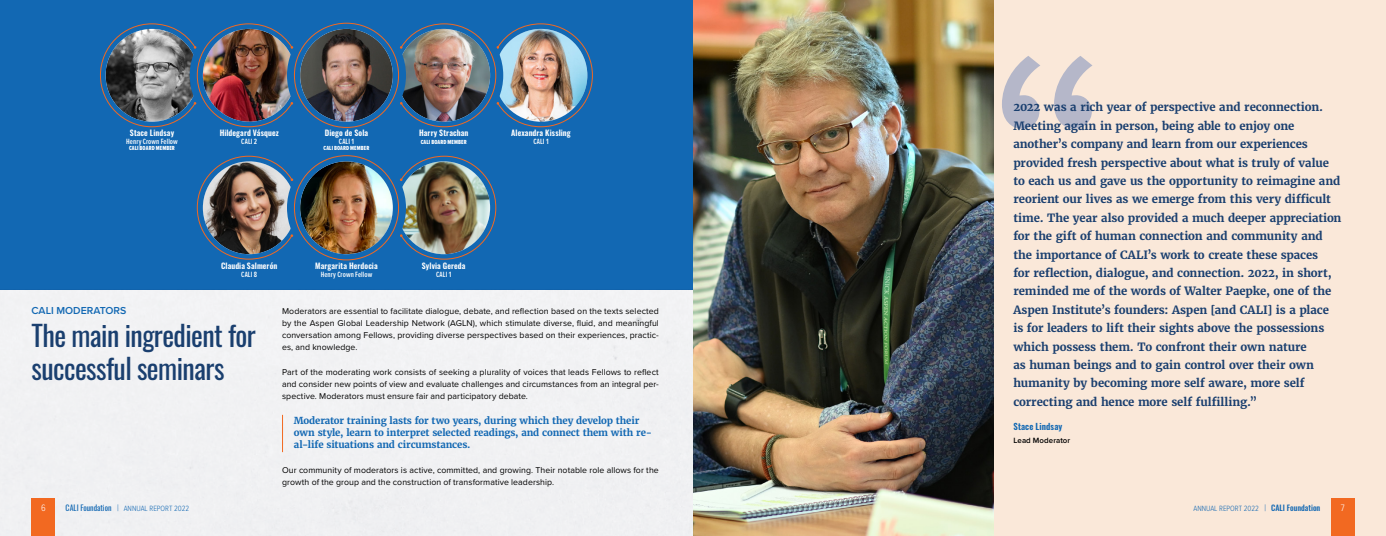
<style>
.page{position:relative;width:1386px;height:536px;background:#fff}
.page>*{position:absolute;margin:0;border:0;box-sizing:border-box;transform-origin:0 0}
.t1{font:28px/33.2px "Oswald";letter-spacing:-.02em;color:#1a3f6f}
.t2{font:700 11.38px/18.4px "Merriweather";letter-spacing:-.01em;color:#1a3f6f}
.t3{font:600 10.5px "Proxima Nova";color:#1268b3}
.t4{font:700 9.62px/12.2px "Merriweather";letter-spacing:-.01em;color:#1268b3}
.t5{font:300 9.62px "Proxima Nova Cond";color:#fff}
.t6{font:8.75px/12.2px "Proxima Nova";letter-spacing:.005em;color:#000;text-align:justify}
.t7{font:600 8.75px "Oswald";letter-spacing:.01em;color:#1268b3}
.t8{font:600 7.88px "Oswald";letter-spacing:.01em;color:#fff}
.t9{font:300 7.88px "Proxima Nova Cond";color:#1268b3}
.t10{font:600 7.88px "Proxima Nova Ex Cn";letter-spacing:.01em;color:#fff}
.t11{font:600 7.88px "Proxima Nova";letter-spacing:.01em;color:#000}
.t12{font:6.12px "Proxima Nova Ex Cn Extrabld";letter-spacing:.02em;color:#fff}
.s1{font-family:"Oswald";font-weight:400}
.s2{font-family:"Proxima Nova Ex Cn";font-size:9.62px}
.s3{font-family:"Oswald";font-weight:500}
</style>
<div class="page">
<div style="left:693px;top:0;width:693px;height:536px;background:#fae8d9"></div>
<div style="left:0;top:0;width:693px;height:289px;background:#1268b3"></div>
<div style="left:0;top:289px;width:693px;height:247px;background:#f1f1f3"></div>
<div style="left:482px;top:16px;width:119px;height:119px;border:13px solid #1268b3;border-radius:50%"></div>
<div style="left:384px;top:16px;width:119px;height:119px;border:13px solid #1268b3;border-radius:50%"></div>
<hr style="left:282px;top:414px;width:1px;height:38px;background:#f26921">
<div style="left:92px;top:16px;width:119px;height:119px;border:13px solid #1268b3;border-radius:50%"></div>
<div style="left:190px;top:16px;width:119px;height:119px;border:13px solid #1268b3;border-radius:50%"></div>
<div style="left:190px;top:148px;width:119px;height:119px;border:13px solid #1268b3;border-radius:50%"></div>
<div style="left:384px;top:148px;width:119px;height:119px;border:13px solid #1268b3;border-radius:50%"></div>
<svg style="left:294px;top:22px;width:105px;height:106px"></svg>
<img style="left:300px;top:29px;width:93px;height:93px;border-radius:46px">
<div style="left:287px;top:16px;width:119px;height:119px;border:13px solid #1268b3;border-radius:50%"></div>
<svg style="left:294px;top:155px;width:105px;height:106px"></svg>
<img style="left:300px;top:161px;width:93px;height:93px;border-radius:46px">
<div style="left:287px;top:148px;width:119px;height:119px;border:13px solid #1268b3;border-radius:50%"></div>
<img style="left:400px;top:23px;width:193px;height:104px">
<img style="left:400px;top:155px;width:96px;height:105px">
<img style="left:100px;top:23px;width:193px;height:104px">
<img style="left:197px;top:155px;width:96px;height:105px">
<img style="left:693px;top:0;width:300px;height:536px">
<svg style="left:1002px;top:56px;width:90px;height:73px"></svg>
<div style="left:1331px;top:498px;width:23px;height:38px;background:#f26921"></div>
<div style="left:32px;top:498px;width:23px;height:38px;background:#f26921"></div>
<p class="t8" style="left:130px;top:126px;width:46px">Stace Lindsay</p>
<p class="t10" style="left:126px;top:136px;width:53px">Henry Crown Fellow</p>
<p class="t12" style="left:129px;top:144px;width:47px">CALI BOARD MEMBER</p>
<p class="t8" style="left:220px;top:126px;width:61px">Hildegard Vásquez</p>
<p class="t10" style="left:241px;top:136px;width:17px">CALI 2</p>
<p class="t8" style="left:325px;top:126px;width:45px">Diego de Sola</p>
<p class="t10" style="left:339px;top:136px;width:17px">CALI 1</p>
<p class="t12" style="left:324px;top:144px;width:47px">CALI BOARD MEMBER</p>
<p class="t8" style="left:419px;top:126px;width:51px">Harry Strachan</p>
<p class="t12" style="left:421px;top:137px;width:47px">CALI BOARD MEMBER</p>
<p class="t8" style="left:511px;top:126px;width:61px">Alexandra Kissling</p>
<p class="t10" style="left:533px;top:136px;width:17px">CALI 1</p>
<p class="t8" style="left:221px;top:258px;width:58px">Claudia Salmerón</p>
<p class="t10" style="left:241px;top:268px;width:17px">CALI 8</p>
<p class="t8" style="left:315px;top:258px;width:64px">Margarita Herdocia</p>
<p class="t10" style="left:321px;top:268px;width:53px">Henry Crown Fellow</p>
<p class="t8" style="left:422px;top:258px;width:45px">Sylvia Gereda</p>
<p class="t10" style="left:436px;top:268px;width:17px">CALI 1</p>
<p class="t3" style="left:32px;top:302px;width:96px">CALI MODERATORS</p>
<h1 class="t1" style="left:32px;top:316px;width:226px">The main ingredient for successful seminars</h1>
<p class="t6" style="left:282px;top:304px;width:378px">Moderators are essential to facilitate dialogue, debate, and reflection based on the texts selected by the Aspen Global Leadership Network (AGLN), which stimulate diverse, fluid, and meaningful conversation among Fellows, providing diverse perspectives based on their experiences, practic&shy;es, and knowledge.</p>
<p class="t6" style="left:282px;top:365px;width:378px">Part of the moderating work consists of seeking a plurality of voices that leads Fellows to reflect and consider new points of view and evaluate challenges and circumstances from an integral per&shy;spective. Moderators must ensure fair and participatory debate.</p>
<p class="t4" style="left:294px;top:414px;width:360px">Moderator training lasts for two years, during which they develop their own style, learn to interpret selected readings, and connect them with re&shy;al-life situations and circumstances.</p>
<p class="t6" style="left:282px;top:463px;width:378px">Our community of moderators is active, committed, and growing. Their notable role allows for the growth of the group and the construction of transformative leadership.</p>
<p class="t2" style="left:1013px;top:98px;width:330px">2022 was a rich year of perspective and reconnection.<br>Meeting again in person, being able to enjoy one another’s company and learn from our experiences provided fresh perspective about what is truly of value to each us and gave us the opportunity to reimagine and reorient our lives as we emerge from this very difficult time. The year also provided a much deeper appreciation for the gift of human connection and community and the importance of CALI’s work to create these spaces<br>for reflection, dialogue, and connection. 2022, in short, reminded me of the words of Walter Paepke, one of the Aspen Institute’s founders: Aspen [and CALI] is a place is for leaders to lift their sights above the possessions which possess them. To confront their own nature<br>as human beings and to gain control over their own humanity by becoming more self aware, more self correcting and hence more self fulfilling.”</p>
<p class="t7" style="left:1013px;top:419px;width:50px">Stace Lindsay</p>
<p class="t11" style="left:1013px;top:434px;width:58px">Lead Moderator</p>
<p class="t5" style="left:41px;top:500px;width:6px">6</p>
<p class="t9" style="left:66px;top:502px;width:125px"><span class="s1">CALI Foundation</span> <span class="s2">|</span> ANNUAL REPORT 2022</p>
<p class="t9" style="left:1193px;top:502px;width:128px">ANNUAL REPORT 2022 <span class="s2">|</span> <span class="s3">CALI Foundation</span></p>
<p class="t5" style="left:1341px;top:500px;width:5px">7</p>
</div>
